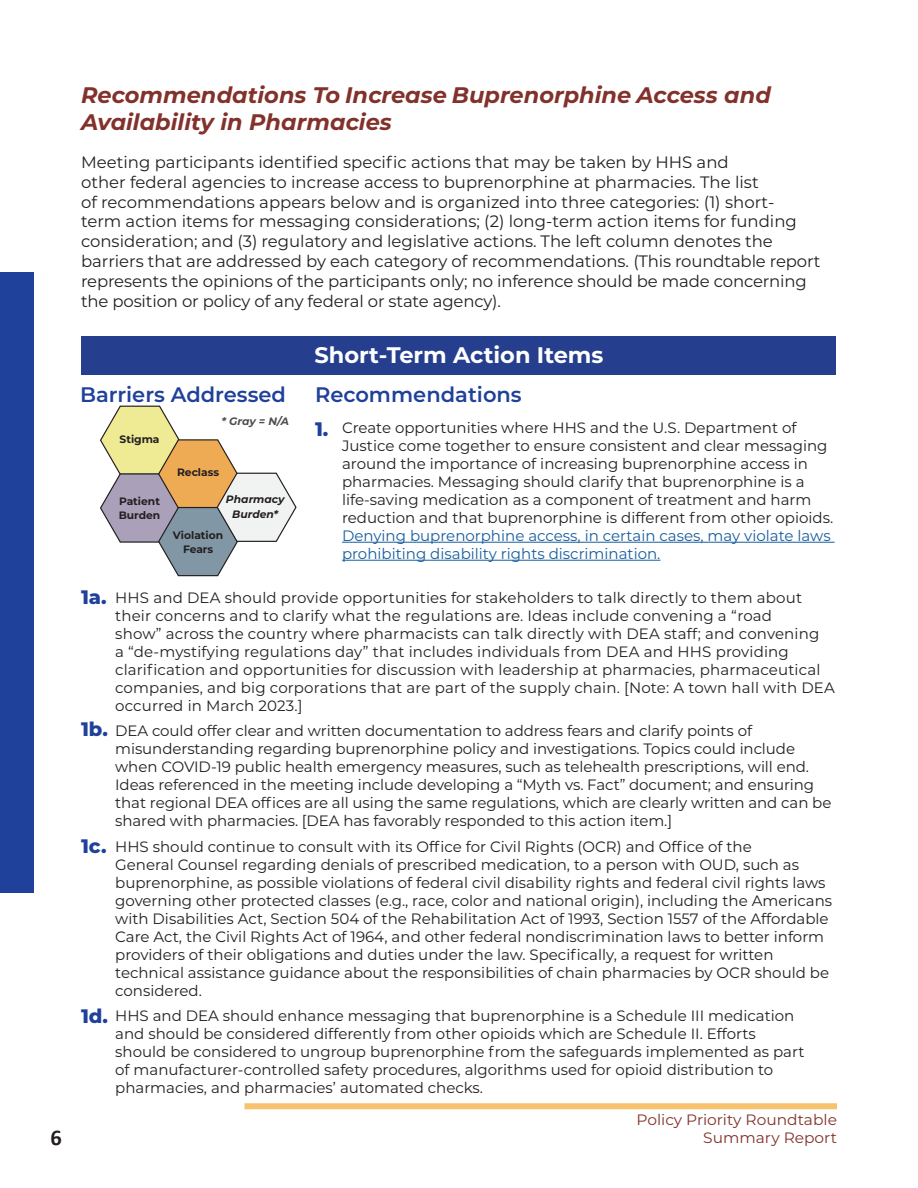
<style>
.page{position:relative;width:918px;height:1188px;background:#fff}
.page>*{position:absolute;margin:0;border:0;box-sizing:border-box;transform-origin:0 0}
.t1{font:italic 700 22.5px/27px "Montserrat";color:#82312b}
._11-GreenBar_Headers{font:700 22.5px "Montserrat";color:#fff}
.t2{font:700 22.5px "Calibri";color:#231f20}
._06-Subhead_2_Blue{font:600 21px "Montserrat";color:#20419b}
._10-NUMBERS{font:800 19.5px "Montserrat";color:#20419b}
._03-Body-Type{font:16.5px/19.8px "Montserrat";color:#231f20}
._03-Body-Type-Short-Term{font:15px/18px "Montserrat";color:#231f20}
.t3{font:15px/18px "Montserrat";color:#82312b;text-align:right}
._03-Body-Type-2{font:700 10.65px "Montserrat";color:#231f20}
._03-Body-Type-3{font:italic 700 10.65px "Montserrat";color:#231f20}
._03-Body-Type-4{font:italic 700 10.65px "Montserrat";color:#4c4d4f}
.s1{color:#175d9e}
</style>
<div class="page">
<div style="left:244px;top:1103px;width:593px;height:6px;background:#f7c16d"></div>
<div style="left:0;top:272px;width:34px;height:621px;background:#20419b"></div>
<hr style="left:342px;top:542px;width:493px;height:1px;background:#175d9e">
<hr style="left:342px;top:560px;width:318px;height:1px;background:#175d9e">
<div style="left:82px;top:336px;width:754px;height:38px;background:#253f8e"></div>
<svg style="left:100px;top:405px;width:197px;height:172px"></svg>
<h1 class="t2" style="left:51px;top:1121px;width:13px">6</h1>
<h2 class="t1" style="left:81px;top:80px;width:691px">Recommendations To Increase Buprenorphine Access and<br>Availability in Pharmacies</h2>
<p class="_03-Body-Type" style="left:81px;top:152px;width:741px">Meeting participants identified specific actions that may be taken by HHS and<br>other federal agencies to increase access to buprenorphine at pharmacies. The list<br>of recommendations appears below and is organized into three categories: (1) short-<br>term action items for messaging considerations; (2) long-term action items for funding consideration; and (3) regulatory and legislative actions. The left column denotes the barriers that are addressed by each category of recommendations. (This roundtable report represents the opinions of the participants only; no inference should be made concerning the position or policy of any federal or state agency).</p>
<p class="_06-Subhead_2_Blue" style="left:80px;top:379px;width:207px">Barriers Addressed</p>
<p class="_03-Body-Type-2" style="left:120px;top:432px;width:42px">Stigma</p>
<p class="_03-Body-Type-2" style="left:119px;top:493px;width:43px">Patient</p>
<p class="_03-Body-Type-2" style="left:119px;top:508px;width:43px">Burden</p>
<p class="_03-Body-Type-4" style="left:222px;top:413px;width:69px">* Gray = N/A</p>
<p class="_03-Body-Type-2" style="left:177px;top:464px;width:44px">Reclass</p>
<p class="_03-Body-Type-3" style="left:226px;top:492px;width:60px">Pharmacy</p>
<p class="_03-Body-Type-3" style="left:232px;top:506px;width:48px">Burden*</p>
<p class="_03-Body-Type-2" style="left:173px;top:527px;width:52px">Violation</p>
<p class="_03-Body-Type-2" style="left:183px;top:541px;width:32px">Fears</p>
<p class="_11-GreenBar_Headers" style="left:314px;top:339px;width:291px">Short-Term Action Items</p>
<p class="_06-Subhead_2_Blue" style="left:315px;top:379px;width:208px">Recommendations</p>
<p class="_10-NUMBERS" style="left:315px;top:414px;width:15px">1.</p>
<p class="_03-Body-Type-Short-Term" style="left:342px;top:418px;width:493px">Create opportunities where HHS and the U.S. Department of Justice come together to ensure consistent and clear messaging around the importance of increasing buprenorphine access in pharmacies. Messaging should clarify that buprenorphine is a life-saving medication as a component of treatment and harm reduction and that buprenorphine is different from other opioids.<br><span class="s1">Denying buprenorphine access, in certain cases, may violate laws prohibiting disability rights discrimination.</span></p>
<p class="_10-NUMBERS" style="left:81px;top:583px;width:27px">1a.</p>
<p class="_03-Body-Type-Short-Term" style="left:115px;top:588px;width:721px">HHS and DEA should provide opportunities for stakeholders to talk directly to them about their concerns and to clarify what the regulations are. Ideas include convening a “road<br>show” across the country where pharmacists can talk directly with DEA staff; and convening<br>a “de-mystifying regulations day” that includes individuals from DEA and HHS providing clarification and opportunities for discussion with leadership at pharmacies, pharmaceutical companies, and big corporations that are part of the supply chain. [Note: A town hall with DEA occurred in March 2023.]</p>
<p class="_03-Body-Type-Short-Term" style="left:115px;top:721px;width:718px">DEA could offer clear and written documentation to address fears and clarify points of misunderstanding regarding buprenorphine policy and investigations. Topics could include when COVID-19 public health emergency measures, such as telehealth prescriptions, will end.<br>Ideas referenced in the meeting include developing a “Myth vs. Fact” document; and ensuring that regional DEA offices are all using the same regulations, which are clearly written and can be shared with pharmacies. [DEA has favorably responded to this action item.]</p>
<p class="_03-Body-Type-Short-Term" style="left:115px;top:837px;width:718px">HHS should continue to consult with its Office for Civil Rights (OCR) and Office of the<br>General Counsel regarding denials of prescribed medication, to a person with OUD, such as buprenorphine, as possible violations of federal civil disability rights and federal civil rights laws governing other protected classes (e.g., race, color and national origin), including the Americans with Disabilities Act, Section 504 of the Rehabilitation Act of 1993, Section 1557 of the Affordable Care Act, the Civil Rights Act of 1964, and other federal nondiscrimination laws to better inform providers of their obligations and duties under the law. Specifically, a request for written technical assistance guidance about the responsibilities of chain pharmacies by OCR should be considered.</p>
<p class="_03-Body-Type-Short-Term" style="left:115px;top:1006px;width:691px">HHS and DEA should enhance messaging that buprenorphine is a Schedule III medication and should be considered differently from other opioids which are Schedule II. Efforts should be considered to ungroup buprenorphine from the safeguards implemented as part of manufacturer-controlled safety procedures, algorithms used for opioid distribution to pharmacies, and pharmacies’ automated checks.</p>
<p class="_10-NUMBERS" style="left:81px;top:715px;width:28px">1b.</p>
<p class="_10-NUMBERS" style="left:81px;top:832px;width:27px">1c.</p>
<p class="_10-NUMBERS" style="left:81px;top:1002px;width:29px">1d.</p>
<p class="t3" style="left:637px;top:1110px;width:202px">Policy Priority Roundtable<br>Summary Report</p>
</div>
